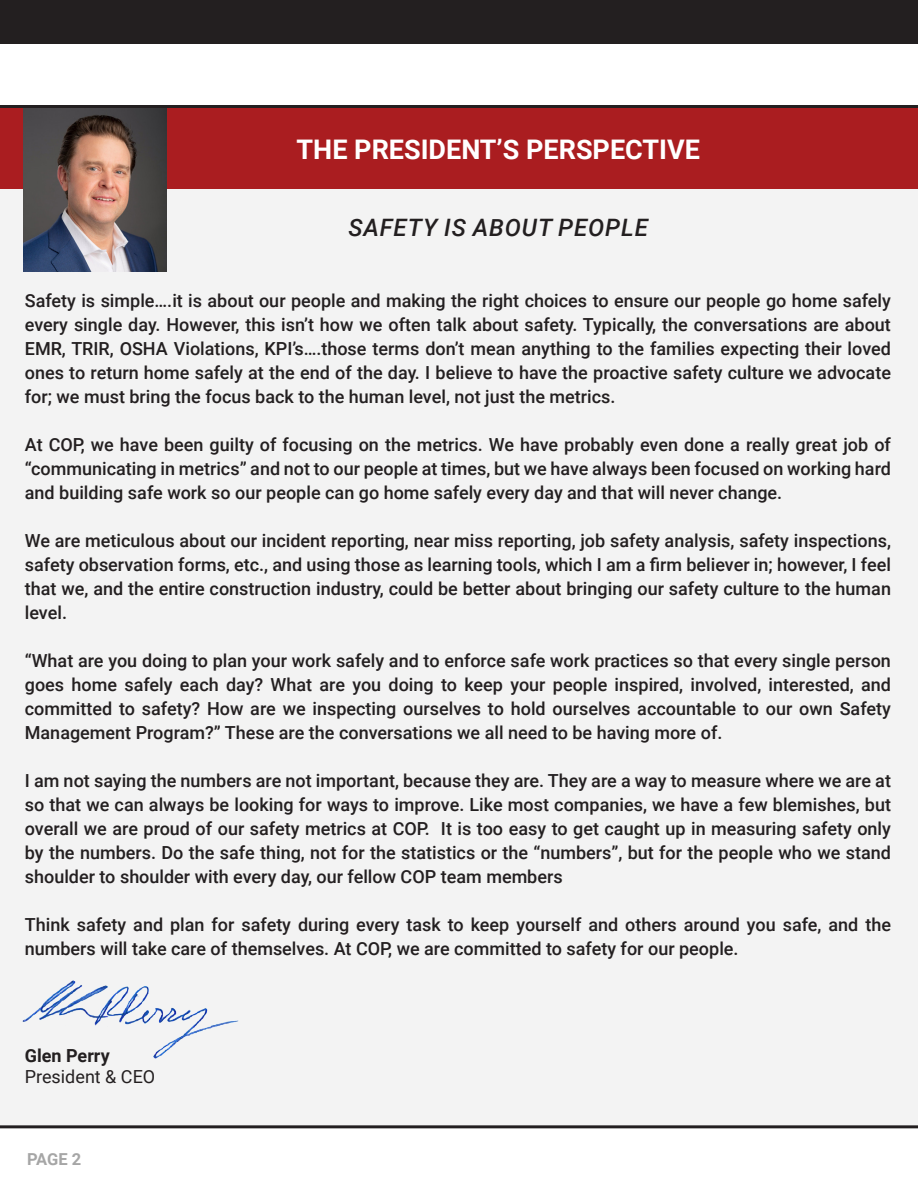
<style>
.page{position:relative;width:918px;height:1188px;background:#fff}
.page>*{position:absolute;margin:0;border:0;box-sizing:border-box;transform-origin:0 0}
.t1{font:700 27px "Roboto";color:#fff}
.t2{font:italic 500 24px "Roboto";letter-spacing:.035em;color:#231f20}
.Chronicle_Body{font:500 18px/24px "Roboto";color:#231f20;text-align:justify}
.t3{font:18px "Roboto";color:#231f20}
.t4{font:700 18px "Roboto";color:#231f20}
.t5{font:700 16.5px "Roboto";color:#a6a6a6}
</style>
<div class="page">
<div style="left:0;top:0;width:918px;height:43px;background:#231f20"></div>
<div style="left:0;top:108px;width:918px;height:1017px;background:#f3f3f3"></div>
<hr style="left:0;top:105px;width:918px;height:3px;background:#231f20">
<div style="left:0;top:108px;width:918px;height:81px;background:#aa1d20"></div>
<hr style="left:0;top:1125px;width:918px;height:3px;background:#231f20">
<img style="left:22px;top:980px;width:217px;height:79px">
<img style="left:24px;top:108px;width:142px;height:164px">
<p class="t1" style="left:297px;top:130px;width:405px">THE PRESIDENT’S PERSPECTIVE</p>
<p class="t2" style="left:348px;top:211px;width:301px">SAFETY IS ABOUT PEOPLE</p>
<p class="Chronicle_Body" style="left:25px;top:288px;width:868px">Safety is simple….it is about our people and making the right choices to ensure our people go home safely every single day. However, this isn’t how we often talk about safety. Typically, the conversations are about EMR, TRIR, OSHA Violations, KPI’s….those terms don’t mean anything to the families expecting their loved ones to return home safely at the end of the day. I believe to have the proactive safety culture we advocate for; we must bring the focus back to the human level, not just the metrics.</p>
<p class="Chronicle_Body" style="left:25px;top:432px;width:868px">At COP, we have been guilty of focusing on the metrics. We have probably even done a really great job of “communicating in metrics” and not to our people at times, but we have always been focused on working hard and building safe work so our people can go home safely every day and that will never change.</p>
<p class="Chronicle_Body" style="left:25px;top:528px;width:868px">We are meticulous about our incident reporting, near miss reporting, job safety analysis, safety inspections, safety observation forms, etc., and using those as learning tools, which I am a firm believer in; however, I feel that we, and the entire construction industry, could be better about bringing our safety culture to the human level.</p>
<p class="Chronicle_Body" style="left:25px;top:648px;width:868px">“What are you doing to plan your work safely and to enforce safe work practices so that every single person goes home safely each day? What are you doing to keep your people inspired, involved, interested, and committed to safety? How are we inspecting ourselves to hold ourselves accountable to our own Safety Management Program?” These are the conversations we all need to be having more of.</p>
<p class="Chronicle_Body" style="left:25px;top:768px;width:868px">I am not saying the numbers are not important, because they are. They are a way to measure where we are at so that we can always be looking for ways to improve. Like most companies, we have a few blemishes, but overall we are proud of our safety metrics at COP. It is too easy to get caught up in measuring safety only by the numbers. Do the safe thing, not for the statistics or the “numbers”, but for the people who we stand shoulder to shoulder with every day, our fellow COP team members</p>
<p class="Chronicle_Body" style="left:25px;top:912px;width:868px">Think safety and plan for safety during every task to keep yourself and others around you safe, and the numbers will take care of themselves. At COP, we are committed to safety for our people.</p>
<p class="t4" style="left:25px;top:1043px;width:86px">Glen Perry</p>
<p class="t3" style="left:25px;top:1064px;width:132px">President &amp; CEO</p>
<p class="t5" style="left:27px;top:1148px;width:56px">PAGE 2</p>
</div>
